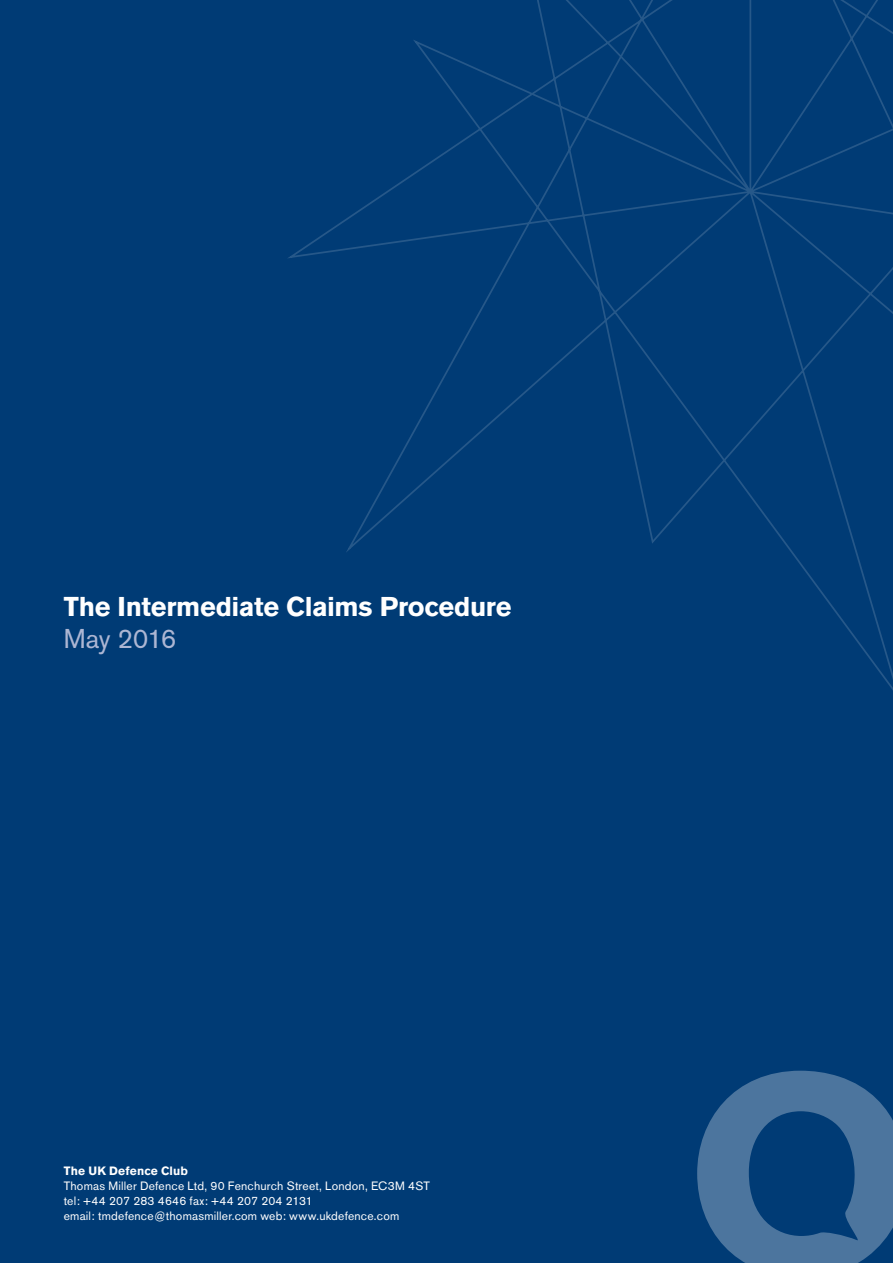
<style>
.page{position:relative;width:893px;height:1263px;background:#003b75}
.page>*{position:absolute;margin:0;border:0;box-sizing:border-box;transform-origin:0 0}
.t1{font:700 27px "Akzidenz Grotesk BE";letter-spacing:-.01em;color:#fff}
.t2{font:27px "Akzidenz Grotesk BE";letter-spacing:-.025em;color:#adb6d3}
.t3{font:12px/15px "Akzidenz Grotesk BE";letter-spacing:.015em;color:#fff}
.t4{font:700 12px "Akzidenz Grotesk BE";letter-spacing:.015em;color:#fff}
</style>
<div class="page">
<svg style="left:288px;top:0;width:605px;height:690px"></svg>
<svg style="left:697px;top:1071px;width:196px;height:192px"></svg>
<h1 class="t1" style="left:64px;top:590px;width:449px">The Intermediate Claims Procedure</h1>
<h1 class="t2" style="left:64px;top:622px;width:114px">May 2016</h1>
<p class="t4" style="left:64px;top:1164px;width:126px">The UK Defence Club</p>
<p class="t3" style="left:64px;top:1179px;width:368px">Thomas Miller Defence Ltd, 90 Fenchurch Street, London, EC3M 4ST tel: +44 207 283 4646 fax: +44 207 204 2131<br>email: tmdefence@thomasmiller.com web: www.ukdefence.com</p>
</div>
